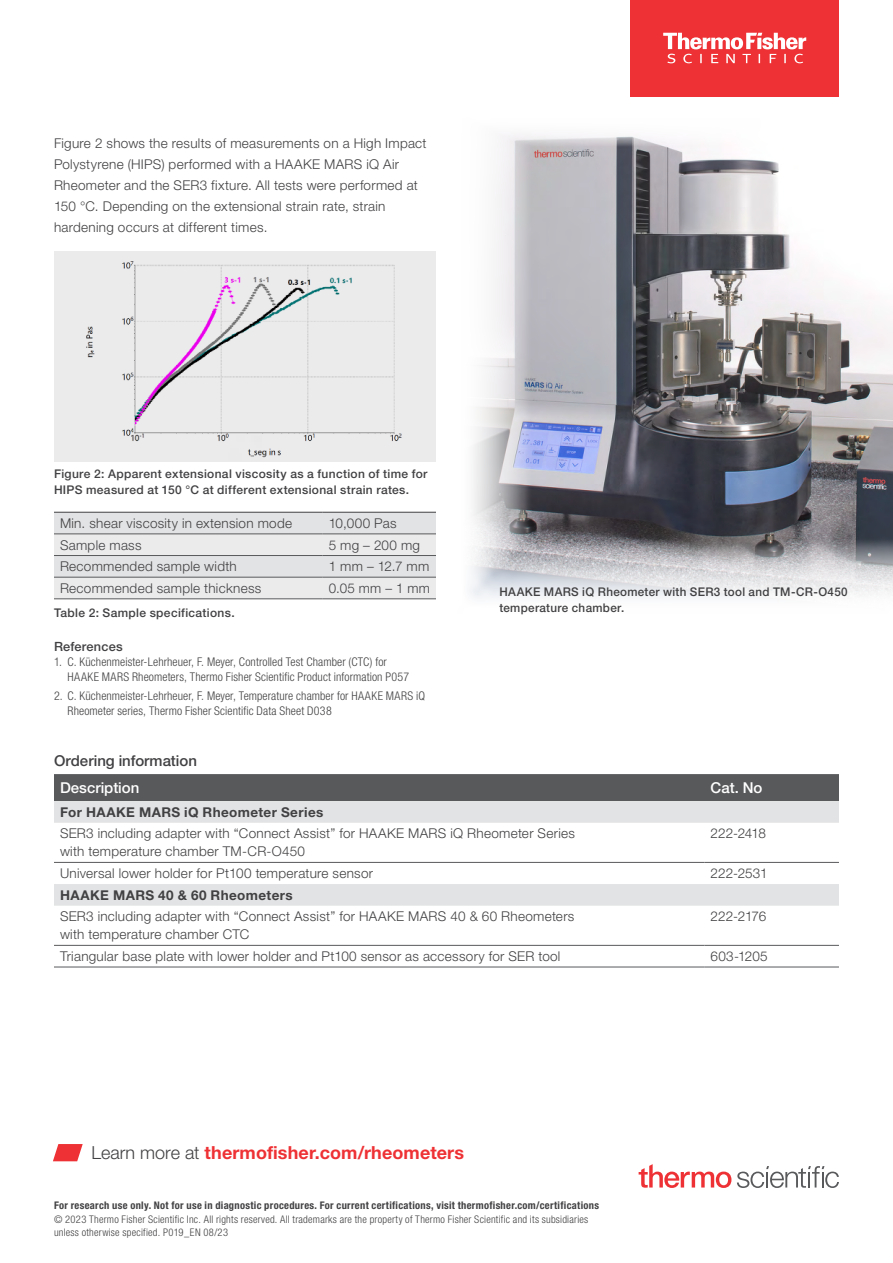
<style>
.page{position:relative;width:893px;height:1263px;background:#fff}
.page>*{position:absolute;margin:0;border:0;box-sizing:border-box;transform-origin:0 0}
.t1{font:700 18px "Helvetica Neue LTW1 G";letter-spacing:.01em;color:#ee3134}
.t2{font:500 15px "Helvetica Neue LTW1 G";color:#414042}
.t3{font:500 15px "Helvetica Neue LTW1 G";color:#fff}
.t4{font:300 13.5px/21px "Helvetica Neue LTW1 G";letter-spacing:.02em;color:#414042}
.t5{font:700 13.5px "Helvetica Neue LTW1 G";letter-spacing:.03em;color:#414042}
.t6{font:500 12.75px "Helvetica Neue LTW1 G";letter-spacing:.015em;color:#414042}
.t7{font:300 condensed 12px/15px "Helvetica Neue LTW1 G";letter-spacing:.01em;color:#414042}
.t8{font:500 12px/15.8px "Helvetica Neue LTW1 G";letter-spacing:.03em;color:#414042}
.t9{font:300 condensed 10.5px/13.5px "Helvetica Neue LTW1 G";letter-spacing:.025em;color:#414042}
.t10{font:700 condensed 10.5px "Helvetica Neue LTW1 G";letter-spacing:.03em;color:#414042}
.s1{font-weight:300;color:#414042}
</style>
<div class="page">
<img style="left:469px;top:134px;width:424px;height:464px">
<div style="left:54px;top:774px;width:785px;height:27px;background:#58595b"></div>
<svg style="left:54px;top:801px;width:785px;height:105px"></svg>
<hr style="left:54px;top:862px;width:651px;height:1px;background:#58595b">
<hr style="left:54px;top:945px;width:651px;height:1px;background:#58595b">
<hr style="left:54px;top:967px;width:651px;height:1px;background:#58595b">
<hr style="left:705px;top:862px;width:134px;height:1px;background:#58595b">
<hr style="left:705px;top:945px;width:134px;height:1px;background:#58595b">
<hr style="left:705px;top:967px;width:134px;height:1px;background:#58595b">
<svg style="left:53px;top:1144px;width:30px;height:17px"></svg>
<svg style="left:737px;top:1166px;width:102px;height:22px"></svg>
<svg style="left:639px;top:1164px;width:92px;height:24px"></svg>
<div style="left:54px;top:251px;width:382px;height:210px;background:#ebebec"></div>
<img style="left:86px;top:261px;width:316px;height:197px">
<svg style="left:54px;top:513px;width:382px;height:86px;background:#e3e4e5"></svg>
<hr style="left:54px;top:512px;width:269px;height:1px;background:#414042">
<hr style="left:323px;top:512px;width:113px;height:1px;background:#414042">
<hr style="left:54px;top:534px;width:269px;height:1px;background:#58595b">
<hr style="left:323px;top:534px;width:113px;height:1px;background:#58595b">
<hr style="left:54px;top:555px;width:269px;height:1px;background:#58595b">
<hr style="left:323px;top:555px;width:113px;height:1px;background:#58595b">
<hr style="left:54px;top:577px;width:269px;height:1px;background:#58595b">
<hr style="left:323px;top:577px;width:113px;height:1px;background:#58595b">
<hr style="left:54px;top:599px;width:269px;height:1px;background:#58595b">
<hr style="left:323px;top:599px;width:113px;height:1px;background:#58595b">
<div style="left:630px;top:0;width:209px;height:96px;background:#ee3134"></div>
<svg style="left:663px;top:33px;width:143px;height:30px"></svg>
<p class="t4" style="left:54px;top:132px;width:374px">Figure 2 shows the results of measurements on a High Impact Polystyrene (HIPS) performed with a HAAKE MARS iQ Air Rheometer and the SER3 fixture. All tests were performed at 150 °C. Depending on the extensional strain rate, strain hardening occurs at different times.</p>
<p class="t8" style="left:54px;top:466px;width:375px">Figure 2: Apparent extensional viscosity as a function of time for<br>HIPS measured at 150 °C at different extensional strain rates.</p>
<p class="t4" style="left:60px;top:512px;width:234px">Min. shear viscosity in extension mode</p>
<p class="t4" style="left:329px;top:512px;width:69px">10,000 Pas</p>
<p class="t4" style="left:60px;top:534px;width:83px">Sample mass</p>
<p class="t4" style="left:329px;top:534px;width:93px">5 mg – 200 mg</p>
<p class="t4" style="left:60px;top:556px;width:178px">Recommended sample width</p>
<p class="t4" style="left:329px;top:556px;width:102px">1 mm – 12.7 mm</p>
<p class="t4" style="left:60px;top:577px;width:203px">Recommended sample thickness</p>
<p class="t4" style="left:329px;top:577px;width:103px">0.05 mm – 1 mm</p>
<p class="t8" style="left:54px;top:605px;width:182px">Table 2: Sample specifications.</p>
<p class="t6" style="left:54px;top:639px;width:70px">References</p>
<p class="t7" style="left:68px;top:654px;width:343px;text-indent:-14px">1. C. Küchenmeister-Lehrheuer, F. Meyer, Controlled Test Chamber (CTC) for<br>HAAKE MARS Rheometers, Thermo Fisher Scientific Product information P057</p>
<p class="t7" style="left:68px;top:688px;width:359px;text-indent:-14px">2. C. Küchenmeister-Lehrheuer, F. Meyer, Temperature chamber for HAAKE MARS iQ<br>Rheometer series, Thermo Fisher Scientific Data Sheet D038</p>
<p class="t8" style="left:499px;top:584px;width:350px">HAAKE MARS iQ Rheometer with SER3 tool and TM-CR-O450 temperature chamber.</p>
<p class="t2" style="left:54px;top:752px;width:145px">Ordering information</p>
<p class="t3" style="left:60px;top:779px;width:81px">Description</p>
<p class="t3" style="left:711px;top:779px;width:53px">Cat. No</p>
<p class="t5" style="left:60px;top:804px;width:265px">For HAAKE MARS iQ Rheometer Series</p>
<p class="t4" style="left:60px;top:824px;width:516px;line-height:18px">SER3 including adapter with “Connect Assist” for HAAKE MARS iQ Rheometer Series with temperature chamber TM-CR-O450</p>
<p class="t4" style="left:711px;top:823px;width:57px">222-2418</p>
<p class="t4" style="left:60px;top:863px;width:315px">Universal lower holder for Pt100 temperature sensor</p>
<p class="t4" style="left:711px;top:863px;width:58px">222-2531</p>
<p class="t5" style="left:60px;top:886px;width:234px">HAAKE MARS 40 &amp; 60 Rheometers</p>
<p class="t4" style="left:60px;top:907px;width:516px;line-height:18px">SER3 including adapter with “Connect Assist” for HAAKE MARS 40 &amp; 60 Rheometers with temperature chamber CTC</p>
<p class="t4" style="left:711px;top:906px;width:57px">222-2176</p>
<p class="t4" style="left:60px;top:946px;width:502px">Triangular base plate with lower holder and Pt100 sensor as accessory for SER tool</p>
<p class="t4" style="left:711px;top:946px;width:59px">603-1205</p>
<h1 class="t1" style="left:92px;top:1141px;width:374px"><span class="s1">Learn more at</span> thermofisher.com/rheometers</h1>
<p class="t10" style="left:54px;top:1199px;width:547px">For research use only. Not for use in diagnostic procedures. For current certifications, visit thermofisher.com/certifications</p>
<p class="t9" style="left:54px;top:1212px;width:536px">© 2023 Thermo Fisher Scientific Inc. All rights reserved. All trademarks are the property of Thermo Fisher Scientific and its subsidiaries unless otherwise specified. P019_EN 08/23</p>
</div>
